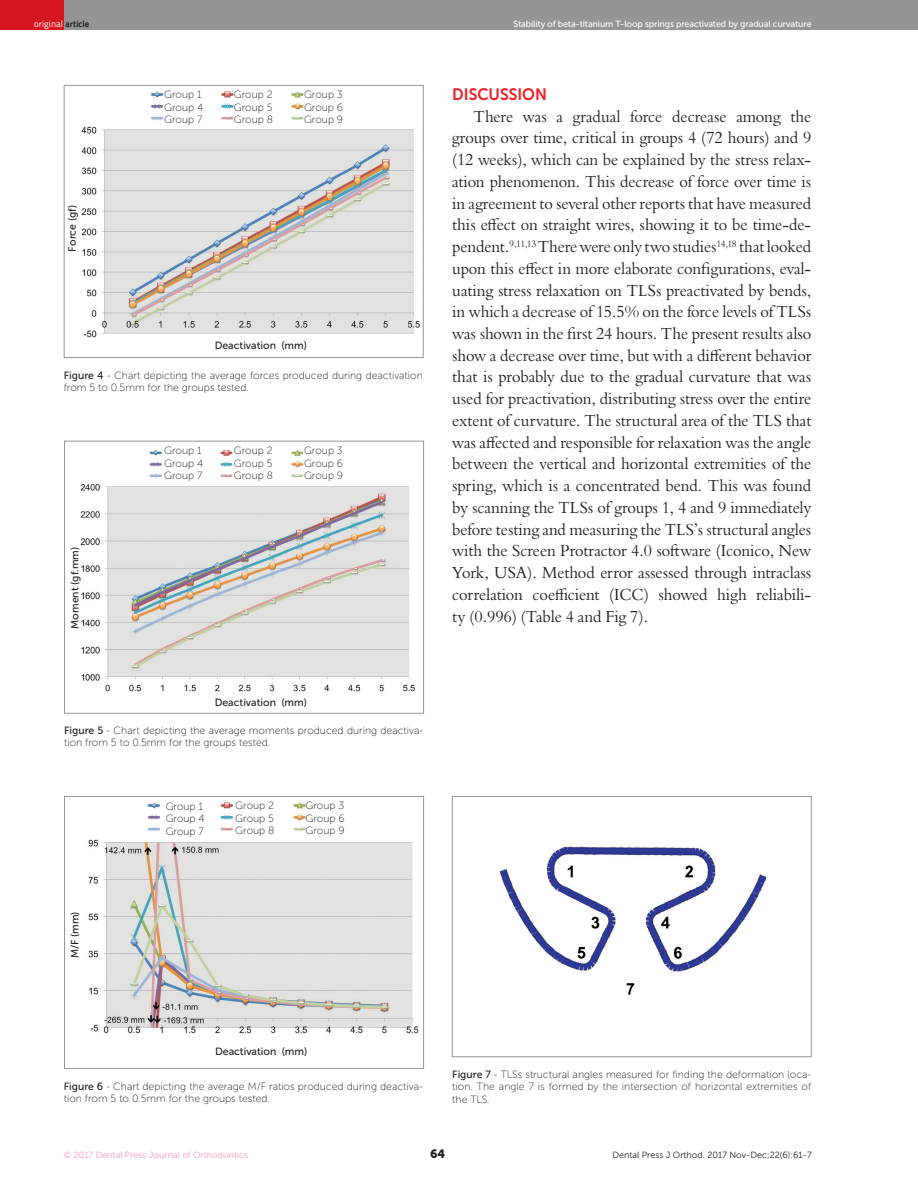
<style>
.page{position:relative;width:918px;height:1188px;background:#fff}
.page>*{position:absolute;margin:0;border:0;box-sizing:border-box;transform-origin:0 0}
.t1{font:16.5px/21.8px "Bergamo Std";color:#231f20;text-align:justify;scale:.95 1}
.t2{font:16.5px "Museo Sans 700";color:#ee1d23;scale:.95 1}
.t3{font:12px "Museo Sans 900";color:#231f20}
.t4{font:10.5px/12.6px "Museo Sans 100";color:#231f20}
.t5{font:10.5px "Museo Sans 500";color:#231f20}
.t6{font:9px "Museo Sans 500";letter-spacing:-.015em;color:#fff}
.t7{font:9px "Museo Sans 300";color:#231f20}
.t8{font:9px "Museo Sans 300";color:#f499c2}
.t9{font:9px "Titillium Text 22 L";color:#fff}
.s1{font-weight:700;color:#231f20}
.s2{font-family:"Museo Sans 500"}
</style>
<div class="page">
<div style="left:0;top:0;width:918px;height:30px;background:#939598"></div>
<div style="left:0;top:0;width:64px;height:30px;background:#d7171f"></div>
<img style="left:499px;top:846px;width:268px;height:149px">
<div style="left:452px;top:796px;width:360px;height:261px;border:1px solid #939598"></div>
<img style="left:81px;top:91px;width:339px;height:247px">
<div style="left:64px;top:85px;width:360px;height:273px;border:1px solid #939598"></div>
<img style="left:80px;top:449px;width:335px;height:243px">
<div style="left:64px;top:441px;width:360px;height:273px;border:1px solid #939598"></div>
<img style="left:88px;top:802px;width:331px;height:232px">
<div style="left:64px;top:796px;width:360px;height:273px;border:1px solid #939598"></div>
<p class="t9" style="left:34px;top:17px;width:57px">original <span class="s1">article</span></p>
<p class="t6" style="left:513px;top:19px;width:300px">Stability of beta-titanium T-loop springs preactivated by gradual curvature</p>
<p class="t5" style="left:67px;top:252px;width:48px;rotate:-90deg">Force (gf)</p>
<p class="t4" style="left:164px;top:89px;width:39px">Group 1</p>
<p class="t4" style="left:234px;top:88px;width:40px">Group 2</p>
<p class="t4" style="left:304px;top:88px;width:40px">Group 3</p>
<p class="t4" style="left:164px;top:114px;width:40px">Group 7</p>
<p class="t4" style="left:234px;top:113px;width:41px">Group 8</p>
<p class="t4" style="left:304px;top:113px;width:41px">Group 9</p>
<p class="t4" style="left:234px;top:101px;width:40px">Group 5</p>
<p class="t4" style="left:304px;top:101px;width:41px">Group 6</p>
<p class="t4" style="left:164px;top:101px;width:41px">Group 4</p>
<p class="t5" style="left:215px;top:340px;width:94px">Deactivation (mm)</p>
<p class="t4" style="left:64px;top:369px;width:361px"><span class="s2">Figure 4</span> - Chart depicting the average forces produced during deactivation from 5 to 0.5 mm for the groups tested.</p>
<p class="t5" style="left:69px;top:629px;width:83px;rotate:-90deg">Moment (gf.mm)</p>
<p class="t4" style="left:164px;top:444px;width:39px">Group 1</p>
<p class="t4" style="left:234px;top:444px;width:40px">Group 2</p>
<p class="t4" style="left:304px;top:444px;width:40px">Group 3</p>
<p class="t4" style="left:164px;top:469px;width:40px">Group 7</p>
<p class="t4" style="left:234px;top:469px;width:41px">Group 8</p>
<p class="t4" style="left:304px;top:469px;width:41px">Group 9</p>
<p class="t4" style="left:164px;top:457px;width:41px">Group 4</p>
<p class="t4" style="left:234px;top:457px;width:40px">Group 5</p>
<p class="t4" style="left:304px;top:457px;width:41px">Group 6</p>
<p class="t5" style="left:215px;top:696px;width:94px">Deactivation (mm)</p>
<p class="t4" style="left:64px;top:724px;width:361px"><span class="s2">Figure 5</span> - Chart depicting the average moments produced during deactiva&shy;tion from 5 to 0.5 mm for the groups tested.</p>
<p class="t4" style="left:166px;top:800px;width:39px">Group 1</p>
<p class="t4" style="left:235px;top:800px;width:40px">Group 2</p>
<p class="t4" style="left:305px;top:800px;width:40px">Group 3</p>
<p class="t4" style="left:166px;top:825px;width:40px">Group 7</p>
<p class="t4" style="left:235px;top:825px;width:41px">Group 8</p>
<p class="t4" style="left:305px;top:825px;width:41px">Group 9</p>
<p class="t4" style="left:166px;top:812px;width:41px">Group 4</p>
<p class="t4" style="left:235px;top:812px;width:40px">Group 5</p>
<p class="t4" style="left:305px;top:812px;width:41px">Group 6</p>
<p class="t2" style="left:452px;top:85px;width:101px">DISCUSSION</p>
<p class="t1" style="left:452px;top:105px;width:380px;text-indent:21px">There was a gradual force decrease among the groups over time, critical in groups 4 (72 hours) and 9 (12 weeks), which can be explained by the stress relax&shy;ation phenomenon. This decrease of force over time is in agreement to several other reports that have measured this effect on straight wires, showing it to be time-de&shy;pendent.<sup>9,11,13</sup> There were only two studies<sup>14,18</sup> that looked upon this effect in more elaborate configurations, eval&shy;uating stress relaxation on TLSs preactivated by bends, in which a decrease of 15.5% on the force levels of TLSs was shown in the first 24 hours. The present results also show a decrease over time, but with a different behavior that is probably due to the gradual curvature that was used for preactivation, distributing stress over the entire extent of curvature. The structural area of the TLS that was affected and responsible for relaxation was the angle between the vertical and horizontal extremities of the spring, which is a concentrated bend. This was found by scanning the TLSs of groups 1, 4 and 9 immediately before testing and measuring the TLS’s structural angles with the Screen Protractor 4.0 software (Iconico, New York, USA). Method error assessed through intraclass correlation coefficient (ICC) showed high reliabili&shy;ty (0.996) (Table 4 and Fig 7).</p>
<p class="t5" style="left:69px;top:958px;width:49px;rotate:-90deg">M/F (mm)</p>
<p class="t5" style="left:215px;top:1046px;width:94px">Deactivation (mm)</p>
<p class="t4" style="left:64px;top:1080px;width:361px"><span class="s2">Figure 6</span> - Chart depicting the average M/F ratios produced during deactiva&shy;tion from 5 to 0.5 mm for the groups tested.</p>
<p class="t4" style="left:452px;top:1068px;width:361px;text-align:justify"><span class="s2">Figure 7</span> - TLSs structural angles measured for finding the deformation loca&shy;tion. The angle 7 is formed by the intersection of horizontal extremities of the TLS.</p>
<p class="t8" style="left:64px;top:1150px;width:186px">© 2017 Dental Press Journal of Orthodontics</p>
<p class="t3" style="left:430px;top:1147px;width:17px">64</p>
<p class="t7" style="left:613px;top:1150px;width:201px">Dental Press J Orthod. 2017 Nov-Dec;22(6):61-7</p>
</div>
